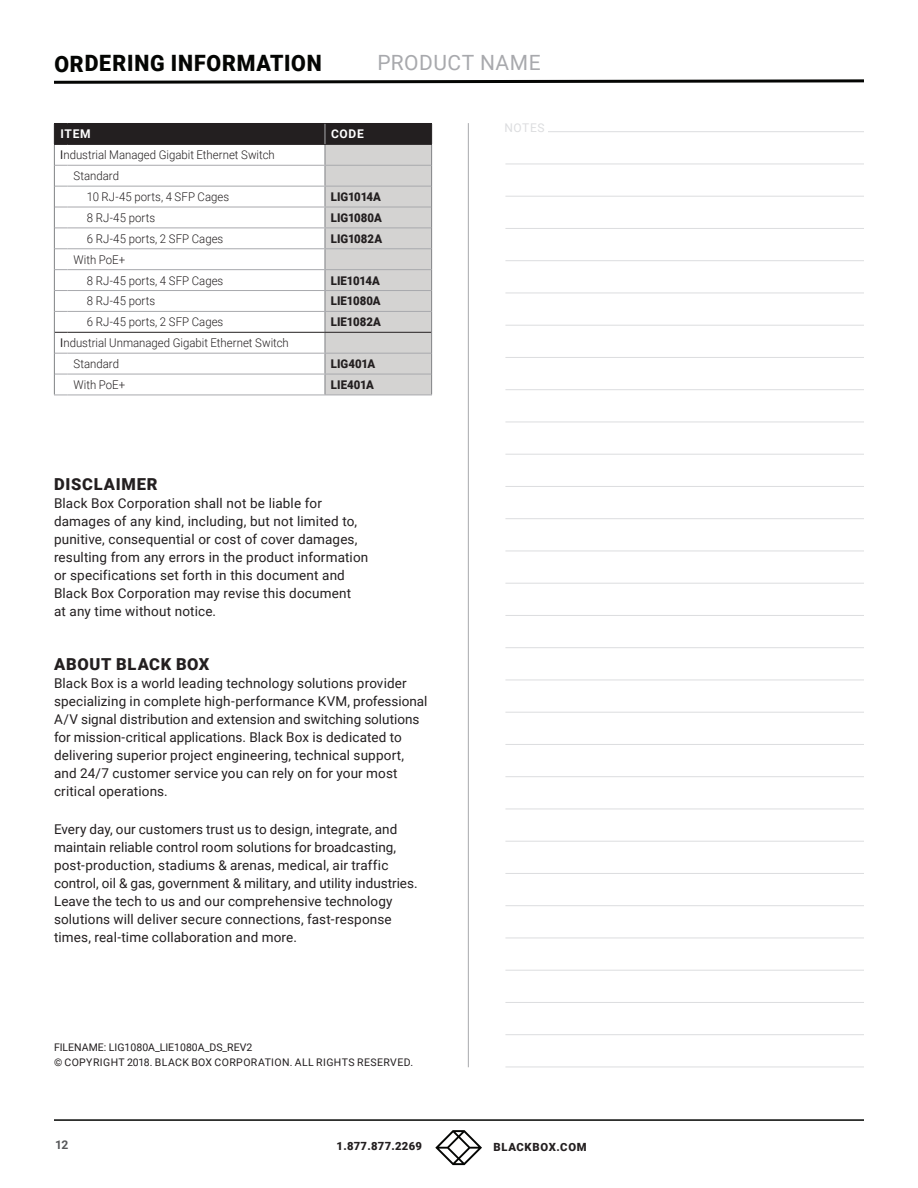
<style>
.page{position:relative;width:918px;height:1188px;background:#fff}
.page>*{position:absolute;margin:0;border:0;box-sizing:border-box;transform-origin:0 0}
.t1{font:900 22.5px "Roboto";letter-spacing:.035em;color:#040503;scale:.95 1}
.t2{font:21px "Roboto";letter-spacing:.02em;color:#a8a9ad}
.t3{font:900 16.5px "Roboto";letter-spacing:.045em;color:#231f20}
.t4{font:13.5px/18px "Roboto";letter-spacing:.01em;color:#231f20}
.t5{font:300 12px/20.9px "Roboto";letter-spacing:.005em;color:#231f20;scale:.95 1}
.t6{font:900 12px "Roboto";color:#231f20;scale:.95 1}
.t7{font:700 12px "Roboto";letter-spacing:.055em;color:#fff}
.t8{font:900 12px "Roboto";letter-spacing:-.02em;color:#231f20;scale:.95 1}
.t9{font:12px "Roboto";letter-spacing:.055em;color:#dcdddf}
.t10{font:700 12px "Roboto";color:#57585a}
.t11{font:900 11.25px "Roboto";letter-spacing:.025em;color:#231f20}
.t12{font:900 11.25px "Roboto";letter-spacing:.05em;color:#231f20}
.t13{font:10.5px/15px "Roboto";letter-spacing:.035em;color:#231f20}
.s1{font-weight:400}
</style>
<div class="page">
<hr style="left:54px;top:1119px;width:810px;height:2px;background:#040503">
<svg style="left:435px;top:1130px;width:47px;height:35px"></svg>
<hr style="left:505px;top:196px;width:359px;height:1px;background:#dcdddf">
<hr style="left:505px;top:228px;width:359px;height:1px;background:#dcdddf">
<hr style="left:505px;top:260px;width:359px;height:1px;background:#dcdddf">
<hr style="left:505px;top:293px;width:359px;height:1px;background:#dcdddf">
<hr style="left:505px;top:325px;width:359px;height:1px;background:#dcdddf">
<hr style="left:505px;top:357px;width:359px;height:1px;background:#dcdddf">
<hr style="left:505px;top:389px;width:359px;height:1px;background:#dcdddf">
<hr style="left:505px;top:422px;width:359px;height:1px;background:#dcdddf">
<hr style="left:505px;top:454px;width:359px;height:1px;background:#dcdddf">
<hr style="left:505px;top:486px;width:359px;height:1px;background:#dcdddf">
<hr style="left:505px;top:518px;width:359px;height:1px;background:#dcdddf">
<hr style="left:505px;top:551px;width:359px;height:1px;background:#dcdddf">
<hr style="left:505px;top:583px;width:359px;height:1px;background:#dcdddf">
<hr style="left:505px;top:615px;width:359px;height:1px;background:#dcdddf">
<hr style="left:505px;top:647px;width:359px;height:1px;background:#dcdddf">
<hr style="left:505px;top:680px;width:359px;height:1px;background:#dcdddf">
<hr style="left:505px;top:712px;width:359px;height:1px;background:#dcdddf">
<hr style="left:505px;top:744px;width:359px;height:1px;background:#dcdddf">
<hr style="left:505px;top:776px;width:359px;height:1px;background:#dcdddf">
<hr style="left:505px;top:809px;width:359px;height:1px;background:#dcdddf">
<hr style="left:505px;top:841px;width:359px;height:1px;background:#dcdddf">
<hr style="left:505px;top:873px;width:359px;height:1px;background:#dcdddf">
<hr style="left:505px;top:905px;width:359px;height:1px;background:#dcdddf">
<hr style="left:505px;top:938px;width:359px;height:1px;background:#dcdddf">
<hr style="left:505px;top:970px;width:359px;height:1px;background:#dcdddf">
<hr style="left:505px;top:1002px;width:359px;height:1px;background:#dcdddf">
<hr style="left:505px;top:1034px;width:359px;height:1px;background:#dcdddf">
<hr style="left:505px;top:1067px;width:359px;height:1px;background:#dcdddf">
<hr style="left:505px;top:131px;width:359px;height:1px;background:#dcdddf">
<hr style="left:505px;top:164px;width:359px;height:1px;background:#dcdddf">
<hr style="left:468px;top:123px;width:1px;height:944px;background:#a8a9ad">
<div style="left:505px;top:121px;width:43px;height:15px;background:#fff"></div>
<svg style="left:54px;top:79px;width:810px;height:5px"></svg>
<svg style="left:54px;top:123px;width:378px;height:273px"></svg>
<h1 class="t1" style="left:54px;top:48px;width:283px">ORDERING INFORMATION</h1>
<h2 class="t2" style="left:377px;top:48px;width:165px">PRODUCT NAME</h2>
<p class="t7" style="left:61px;top:126px;width:32px">ITEM</p>
<p class="t7" style="left:331px;top:126px;width:34px">CODE</p>
<p class="t5" style="left:60px;top:144px;width:227px"><span class="s1">I</span>ndustrial Managed Gigabit Ethernet Switch</p>
<p class="t5" style="left:73px;top:165px;width:50px">Standard</p>
<p class="t5" style="left:87px;top:186px;width:151px">10 RJ-45 ports, 4 SFP Cages</p>
<p class="t8" style="left:331px;top:188px;width:54px">LIG1014A</p>
<p class="t5" style="left:87px;top:207px;width:73px">8 RJ-45 ports</p>
<p class="t6" style="left:331px;top:209px;width:55px">LIG1080A</p>
<p class="t5" style="left:87px;top:228px;width:145px">6 RJ-45 ports, 2 SFP Cages</p>
<p class="t6" style="left:331px;top:230px;width:55px">LIG1082A</p>
<p class="t5" style="left:87px;top:249px;width:145px;text-indent:-13px">With PoE+<br>8 RJ-45 ports, 4 SFP Cages</p>
<p class="t6" style="left:331px;top:272px;width:53px">LIE1014A</p>
<p class="t5" style="left:87px;top:290px;width:73px">8 RJ-45 ports</p>
<p class="t6" style="left:331px;top:293px;width:54px">LIE1080A</p>
<p class="t5" style="left:87px;top:311px;width:145px">6 RJ-45 ports, 2 SFP Cages</p>
<p class="t6" style="left:331px;top:314px;width:54px">LIE1082A</p>
<p class="t5" style="left:73px;top:332px;width:228px;text-indent:-13px"><span class="s1">I</span>ndustrial Unmanaged Gigabit Ethernet Switch<br>Standard</p>
<p class="t6" style="left:331px;top:355px;width:48px">LIG401A</p>
<p class="t5" style="left:73px;top:374px;width:56px">With PoE+</p>
<p class="t6" style="left:331px;top:376px;width:47px">LIE401A</p>
<p class="t3" style="left:54px;top:473px;width:105px">DISCLAIMER</p>
<p class="t4" style="left:54px;top:494px;width:316px">Black Box Corporation shall not be liable for damages of any kind, including, but not limited to, punitive, consequential or cost of cover damages, resulting from any errors in the product information or specifications set forth in this document and Black Box Corporation may revise this document<br>at any time without notice.</p>
<p class="t3" style="left:54px;top:653px;width:157px">ABOUT BLACK BOX</p>
<p class="t4" style="left:54px;top:674px;width:375px">Black Box is a world leading technology solutions provider specializing in complete high-performance KVM, professional A/V signal distribution and extension and switching solutions for mission-critical applications. Black Box is dedicated to delivering superior project engineering, technical support, and 24/7 customer service you can rely on for your most critical operations.</p>
<p class="t4" style="left:54px;top:820px;width:365px">Every day, our customers trust us to design, integrate, and maintain reliable control room solutions for broadcasting, post-production, stadiums &amp; arenas, medical, air traffic control, oil &amp; gas, government &amp; military, and utility industries.<br>Leave the tech to us and our comprehensive technology solutions will deliver secure connections, fast-response times, real-time collaboration and more.</p>
<p class="t13" style="left:54px;top:1040px;width:361px">FILENAME: LIG1080A_LIE1080A_DS_REV2<br>© COPYRIGHT 2018. BLACK BOX CORPORATION. ALL RIGHTS RESERVED.</p>
<p class="t9" style="left:504px;top:119px;width:42px">NOTES</p>
<p class="t10" style="left:55px;top:1136px;width:15px">12</p>
<p class="t11" style="left:337px;top:1138px;width:87px">1.877.877.2269</p>
<p class="t12" style="left:494px;top:1139px;width:95px">BLACKBOX.COM</p>
</div>
